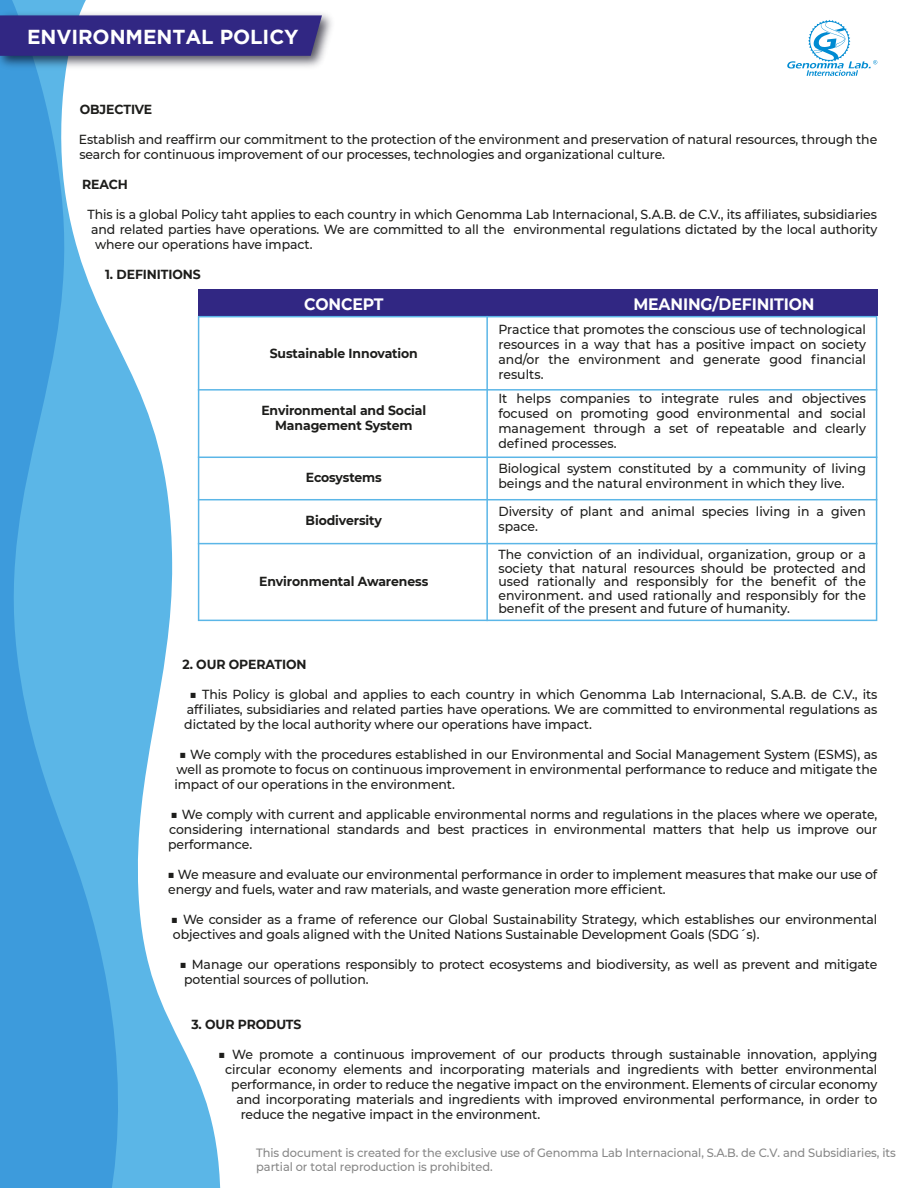
<style>
.page{position:relative;width:918px;height:1188px;background:#fff}
.page>*{position:absolute;margin:0;border:0;box-sizing:border-box;transform-origin:0 0}
.t1{font:700 20.25px "Gotham";letter-spacing:-.005em;color:#fff}
.t2{font:700 16.5px "Montserrat";letter-spacing:-.01em;color:#fff;scale:.95 1}
.t3{font:500 13.05px/15px "Montserrat";letter-spacing:-.01em;color:#1d1d1b;scale:.95 1}
.t4{font:700 13.05px/15px "Montserrat";letter-spacing:-.01em;color:#1d1d1b;text-align:center;scale:.95 1}
.t5{font:500 12px/13.6px "Montserrat";letter-spacing:-.005em;color:#878787;scale:.95 1}
</style>
<div class="page">
<svg style="left:118px;top:316px;width:104px;height:872px"></svg>
<svg style="left:0;top:0;width:118px;height:1188px;background:#5aaee3"></svg>
<img style="left:0;top:7px;width:332px;height:66px">
<div style="left:0;top:15px;width:322px;height:41px;background:#312783"></div>
<svg style="left:787px;top:20px;width:90px;height:56px"></svg>
<div style="left:198px;top:289px;width:679px;height:27px;background:#312783"></div>
<svg style="left:198px;top:316px;width:679px;height:305px"></svg>
<hr style="left:486px;top:316px;width:2px;height:305px;background:#5bb6e7">
<hr style="left:198px;top:389px;width:679px;height:2px;background:#5bb6e7">
<hr style="left:198px;top:457px;width:679px;height:1px;background:#5bb6e7">
<hr style="left:198px;top:499px;width:679px;height:1px;background:#5bb6e7">
<hr style="left:198px;top:543px;width:679px;height:1px;background:#5bb6e7">
<h1 class="t1" style="left:27px;top:25px;width:273px">ENVIRONMENTAL POLICY</h1>
<p class="t4" style="left:80px;top:102px;width:78px">OBJECTIVE</p>
<p class="t3" style="left:79px;top:132px;width:842px">Establish and reaffirm our commitment to the protection of the environment and preservation of natural resources, through the search for continuous improvement of our processes, technologies and organizational culture.</p>
<p class="t4" style="left:82px;top:177px;width:50px">REACH</p>
<p class="t3" style="left:88px;top:207px;width:833px">This is a global Policy taht applies to each country in which Genomma Lab Internacional, S.A.B. de C.V., its affiliates, subsidiaries</p>
<p class="t3" style="left:91px;top:222px;width:829px">and related parties have operations. We are committed to all the environmental regulations dictated by the local authority</p>
<p class="t3" style="left:95px;top:237px;width:230px">where our operations have impact.</p>
<p class="t4" style="left:105px;top:267px;width:102px">1. DEFINITIONS</p>
<p class="t2" style="left:304px;top:292px;width:85px">CONCEPT</p>
<p class="t2" style="left:633px;top:292px;width:192px">MEANING/DEFINITION</p>
<p class="t4" style="left:270px;top:345px;width:157px">Sustainable Innovation</p>
<p class="t3" style="left:498px;top:321px;width:388px;text-align:justify">Practice that promotes the conscious use of technological resources in a way that has a positive impact on society and/or the environment and generate good financial results.</p>
<p class="t3" style="left:498px;top:390px;width:388px;text-align:justify">It helps companies to integrate rules and objectives focused on promoting good environmental and social management through a set of repeatable and clearly defined processes.</p>
<p class="t3" style="left:498px;top:460px;width:388px">Biological system constituted by a community of living beings and the natural environment in which they live.</p>
<p class="t3" style="left:498px;top:504px;width:388px">Diversity of plant and animal species living in a given space.</p>
<p class="t3" style="left:498px;top:548px;width:388px;line-height:13.5px;text-align:justify">The conviction of an individual, organization, group or a society that natural resources should be protected and used rationally and responsibly for the benefit of the environment. and used rationally and responsibly for the benefit of the present and future of humanity.</p>
<p class="t4" style="left:261px;top:402px;width:175px">Environmental and Social<br>Management System</p>
<p class="t4" style="left:306px;top:470px;width:82px">Ecosystems</p>
<p class="t4" style="left:306px;top:513px;width:82px">Biodiversity</p>
<p class="t4" style="left:259px;top:573px;width:179px">Environmental Awareness</p>
<p class="t4" style="left:182px;top:657px;width:132px">2. OUR OPERATION</p>
<p class="t3" style="left:184px;top:687px;width:731px;text-align:justify;text-indent:5px">■ This Policy is global and applies to each country in which Genomma Lab Internacional, S.A.B. de C.V., its affiliates, subsidiaries and related parties have operations. We are committed to environmental regulations as dictated by the local authority where our operations have impact.</p>
<p class="t3" style="left:174px;top:747px;width:742px;text-align:justify;text-indent:5px">■ We comply with the procedures established in our Environmental and Social Management System (ESMS), as well as promote to focus on continuous improvement in environmental performance to reduce and mitigate the impact of our operations in the environment.</p>
<p class="t3" style="left:168px;top:807px;width:748px;text-align:justify">■ We comply with current and applicable environmental norms and regulations in the places where we operate, considering international standards and best practices in environmental matters that help us improve our performance.</p>
<p class="t3" style="left:168px;top:867px;width:749px">■ We measure and evaluate our environmental performance in order to implement measures that make our use of energy and fuels, water and raw materials, and waste generation more efficient.</p>
<p class="t3" style="left:171px;top:912px;width:745px">■ We consider as a frame of reference our Global Sustainability Strategy, which establishes our environmental objectives and goals aligned with the United Nations Sustainable Development Goals (SDG´s).</p>
<p class="t3" style="left:184px;top:957px;width:731px;text-indent:-5px">■ Manage our operations responsibly to protect ecosystems and biodiversity, as well as prevent and mitigate potential sources of pollution.</p>
<p class="t4" style="left:191px;top:1017px;width:117px">3. OUR PRODUTS</p>
<p class="t3" style="left:218px;top:1047px;width:695px">■ We promote a continuous improvement of our products through sustainable innovation, applying</p>
<p class="t3" style="left:225px;top:1062px;width:688px">circular economy elements and incorporating materials and ingredients with better environmental</p>
<p class="t3" style="left:231px;top:1077px;width:682px">performance, in order to reduce the negative impact on the environment. Elements of circular economy</p>
<p class="t3" style="left:236px;top:1092px;width:676px">and incorporating materials and ingredients with improved environmental performance, in order to</p>
<p class="t3" style="left:241px;top:1107px;width:317px">reduce the negative impact in the environment.</p>
<p class="t5" style="left:256px;top:1145px;width:675px">This document is created for the exclusive use of Genomma Lab Internacional, S.A.B. de C.V. and Subsidiaries, its partial or total reproduction is prohibited.</p>
</div>
